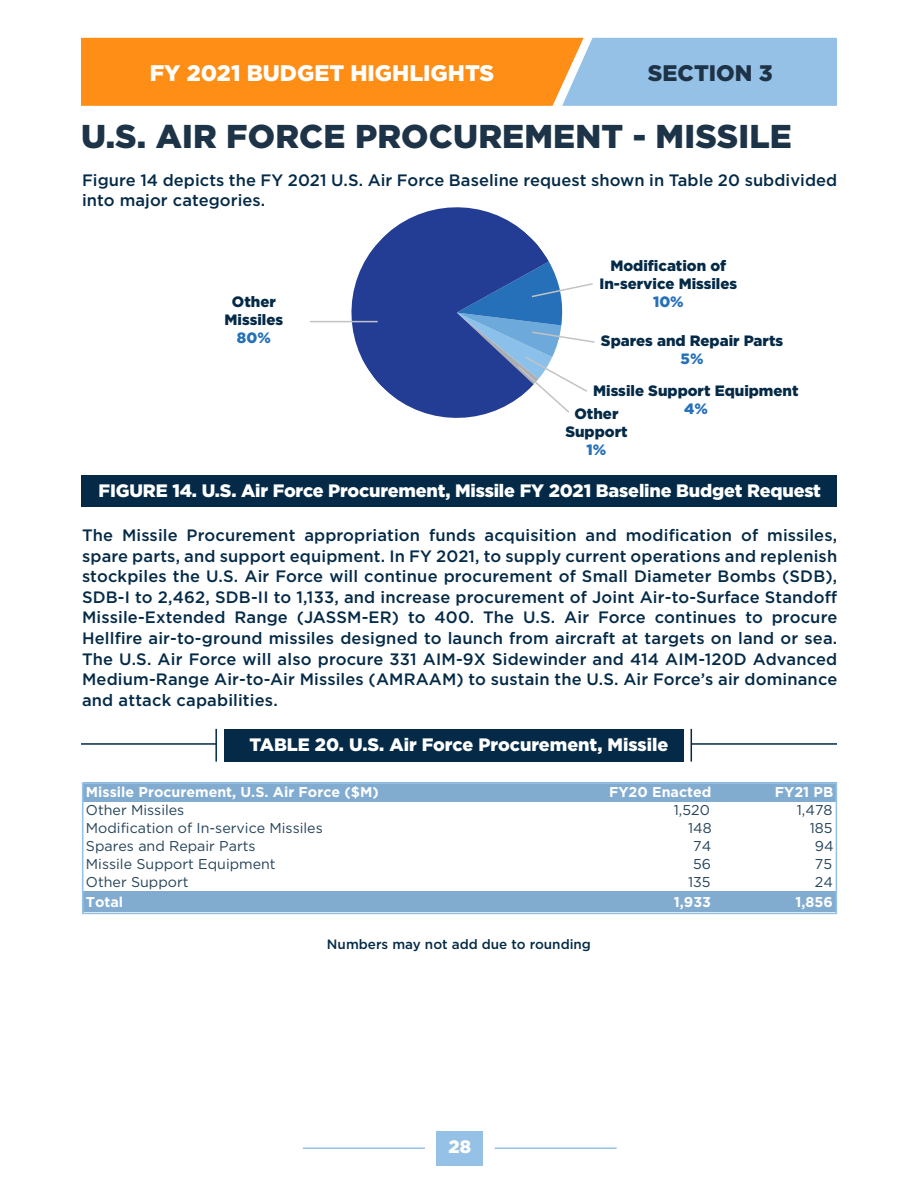
<style>
.page{position:relative;width:918px;height:1188px;background:#fff}
.page>*{position:absolute;margin:0;border:0;box-sizing:border-box;transform-origin:0 0}
.t1{font:900 33px "Gotham Pro";letter-spacing:.005em;color:#1d3347}
.t2{font:900 22.5px "Gotham Pro";color:#fff}
.t3{font:900 22.5px "Gotham Pro";color:#1d3347}
.t4{font:900 18px "Gotham Pro";letter-spacing:-.01em;color:#fff}
.t5{font:500 16.5px/20.7px "Gotham";letter-spacing:.005em;color:#042a47}
.t6{font:900 15px/18px "Gotham Pro";color:#042a47;text-align:center}
.t7{font:900 15px "Gotham Pro";color:#2570b8}
.t8{font:14.25px "Gotham";color:#254359}
.t9{font:700 14.25px "Gotham";color:#fff}
.t10{font:500 13.5px "Gotham";color:#042a47}
</style>
<div class="page">
<div style="left:437px;top:1131px;width:46px;height:35px;background:#96c1e7"></div>
<svg style="left:81px;top:38px;width:756px;height:68px;background:#dba05f"></svg>
<hr style="left:495px;top:1148px;width:122px;height:1px;background:#96c1e7">
<hr style="left:303px;top:1148px;width:122px;height:1px;background:#96c1e7">
<div style="left:225px;top:729px;width:459px;height:33px;background:#042a47"></div>
<hr style="left:691px;top:729px;width:1px;height:33px;background:#042a47">
<hr style="left:215px;top:729px;width:2px;height:33px;background:#042a47">
<hr style="left:691px;top:743px;width:146px;height:2px;background:#042a47">
<hr style="left:81px;top:743px;width:135px;height:2px;background:#042a47">
<div style="left:81px;top:475px;width:756px;height:32px;background:#042a47"></div>
<div style="left:83px;top:782px;width:754px;height:20px;background:#82abd0"></div>
<div style="left:83px;top:891px;width:754px;height:21px;background:#82abd0"></div>
<svg style="left:340px;top:207px;width:209px;height:211px;fill:#233d95"></svg>
<hr style="left:310px;top:321px;width:68px;height:1px;background:#c2c3c6">
<svg style="left:457px;top:262px;width:138px;height:152px"></svg>
<div style="left:82px;top:782px;width:755px;height:132px;border:2px solid #96c1e7"></div>
<p class="t2" style="left:150px;top:60px;width:346px">FY 2021 BUDGET HIGHLIGHTS</p>
<p class="t3" style="left:648px;top:60px;width:126px">SECTION 3</p>
<p class="t1" style="left:81px;top:118px;width:712px">U.S. AIR FORCE PROCUREMENT - MISSILE</p>
<p class="t5" style="left:82px;top:169px;width:757px">Figure 14 depicts the FY 2021 U.S. Air Force Baseline request shown in Table 20 subdivided into major categories.</p>
<p class="t6" style="left:225px;top:292px;width:60px">Other<br>Missiles</p>
<p class="t7" style="left:237px;top:329px;width:35px">80%</p>
<p class="t6" style="left:600px;top:256px;width:139px">Modification of<br>In-service Missiles</p>
<p class="t7" style="left:653px;top:293px;width:32px">10%</p>
<p class="t6" style="left:601px;top:332px;width:184px">Spares and Repair Parts</p>
<p class="t7" style="left:681px;top:350px;width:24px">5%</p>
<p class="t6" style="left:593px;top:381px;width:207px">Missile Support Equipment</p>
<p class="t7" style="left:684px;top:400px;width:25px">4%</p>
<p class="t6" style="left:575px;top:405px;width:45px">Other</p>
<p class="t6" style="left:565px;top:423px;width:64px">Support</p>
<p class="t7" style="left:587px;top:441px;width:21px">1%</p>
<p class="t4" style="left:99px;top:481px;width:724px">FIGURE 14. U.S. Air Force Procurement, Missile FY 2021 Baseline Budget Request</p>
<p class="t5" style="left:82px;top:525px;width:757px;text-align:justify">The Missile Procurement appropriation funds acquisition and modification of missiles, spare parts, and support equipment. In FY 2021, to supply current operations and replenish stockpiles the U.S. Air Force will continue procurement of Small Diameter Bombs (SDB), SDB-I to 2,462, SDB-II to 1,133, and increase procurement of Joint Air-to-Surface Standoff Missile-Extended Range (JASSM-ER) to 400. The U.S. Air Force continues to procure Hellfire air-to-ground missiles designed to launch from aircraft at targets on land or sea.<br>The U.S. Air Force will also procure 331 AIM-9X Sidewinder and 414 AIM-120D Advanced Medium-Range Air-to-Air Missiles (AMRAAM) to sustain the U.S. Air Force’s air dominance and attack capabilities.</p>
<p class="t4" style="left:249px;top:734px;width:421px">TABLE 20. U.S. Air Force Procurement, Missile</p>
<p class="t9" style="left:86px;top:782px;width:294px">Missile Procurement, U.S. Air Force ($M)</p>
<p class="t9" style="left:609px;top:782px;width:104px">FY20 Enacted</p>
<p class="t9" style="left:775px;top:782px;width:60px">FY21 PB</p>
<p class="t8" style="left:86px;top:801px;width:100px">Other Missiles</p>
<p class="t8" style="left:674px;top:801px;width:38px">1,520</p>
<p class="t8" style="left:797px;top:801px;width:37px">1,478</p>
<p class="t8" style="left:86px;top:819px;width:238px">Modification of In-service Missiles</p>
<p class="t8" style="left:688px;top:819px;width:25px">148</p>
<p class="t8" style="left:810px;top:819px;width:24px">185</p>
<p class="t8" style="left:86px;top:837px;width:171px">Spares and Repair Parts</p>
<p class="t8" style="left:693px;top:837px;width:20px">74</p>
<p class="t8" style="left:815px;top:837px;width:20px">94</p>
<p class="t8" style="left:86px;top:855px;width:191px">Missile Support Equipment</p>
<p class="t8" style="left:693px;top:855px;width:19px">56</p>
<p class="t8" style="left:815px;top:855px;width:19px">75</p>
<p class="t8" style="left:86px;top:873px;width:104px">Other Support</p>
<p class="t8" style="left:688px;top:873px;width:24px">135</p>
<p class="t8" style="left:815px;top:873px;width:20px">24</p>
<p class="t9" style="left:86px;top:892px;width:39px">Total</p>
<p class="t9" style="left:674px;top:892px;width:39px">1,933</p>
<p class="t9" style="left:796px;top:892px;width:39px">1,856</p>
<p class="t10" style="left:327px;top:935px;width:266px">Numbers may not add due to rounding</p>
<p class="t4" style="left:448px;top:1136px;width:24px">28</p>
</div>
